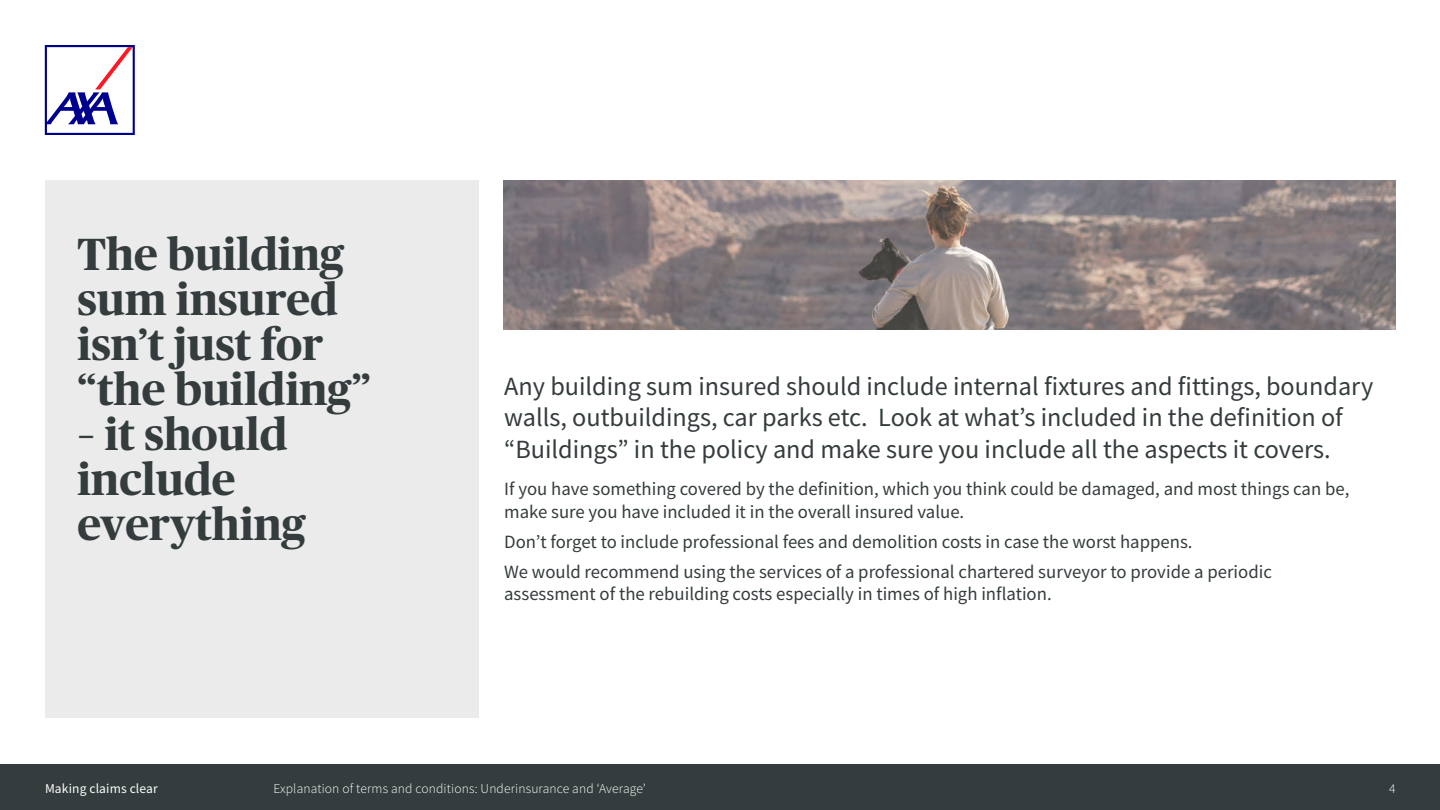
<style>
.page{position:relative;width:1440px;height:810px;background:#fff}
.page>*{position:absolute;margin:0;border:0;box-sizing:border-box;transform-origin:0 0}
.TITLE_-_Page{font:700 45px/45px "Publico Headline";color:#343c3d}
.Intro_Copy_-_35pt{font:26.25px/31.5px "Source Sans Pro";color:#343c3d}
.Copy_-_25pt{font:18.75px/22.5px "Source Sans Pro";color:#343c3d}
.t1{font:300 13.5px "Source Sans Pro";letter-spacing:.01em;color:#fff}
.t2{font:13.5px "Source Sans Pro";letter-spacing:.01em;color:#fff}
</style>
<div class="page">
<div style="left:0;top:765px;width:1440px;height:45px;background:#343c3d"></div>
<div style="left:45px;top:180px;width:433px;height:538px;background:#ebebeb"></div>
<img style="left:503px;top:180px;width:892px;height:150px">
<svg style="left:45px;top:45px;width:90px;height:90px"></svg>
<p class="TITLE_-_Page" style="left:78px;top:229px;width:295px">The building sum insured isn’t just for “the building”</p>
<p class="TITLE_-_Page" style="left:78px;top:409px;width:230px">– it should include everything</p>
<p class="Intro_Copy_-_35pt" style="left:504px;top:370px;width:871px">Any building sum insured should include internal fixtures and fittings, boundary walls, outbuildings, car parks etc. Look at what’s included in the definition of “Buildings” in the policy and make sure you include all the aspects it covers.</p>
<p class="Copy_-_25pt" style="left:504px;top:478px;width:847px">If you have something covered by the definition, which you think could be damaged, and most things can be, make sure you have included it in the overall insured value.</p>
<p class="Copy_-_25pt" style="left:504px;top:530px;width:690px">Don’t forget to include professional fees and demolition costs in case the worst happens.</p>
<p class="Copy_-_25pt" style="left:504px;top:560px;width:769px">We would recommend using the services of a professional chartered surveyor to provide a periodic assessment of the rebuilding costs especially in times of high inflation.</p>
<p class="t2" style="left:45px;top:779px;width:114px">Making claims clear</p>
<p class="t1" style="left:273px;top:780px;width:374px">Explanation of terms and conditions: Underinsurance and ‘Average’</p>
<p class="t1" style="left:1389px;top:780px;width:8px">4</p>
</div>
